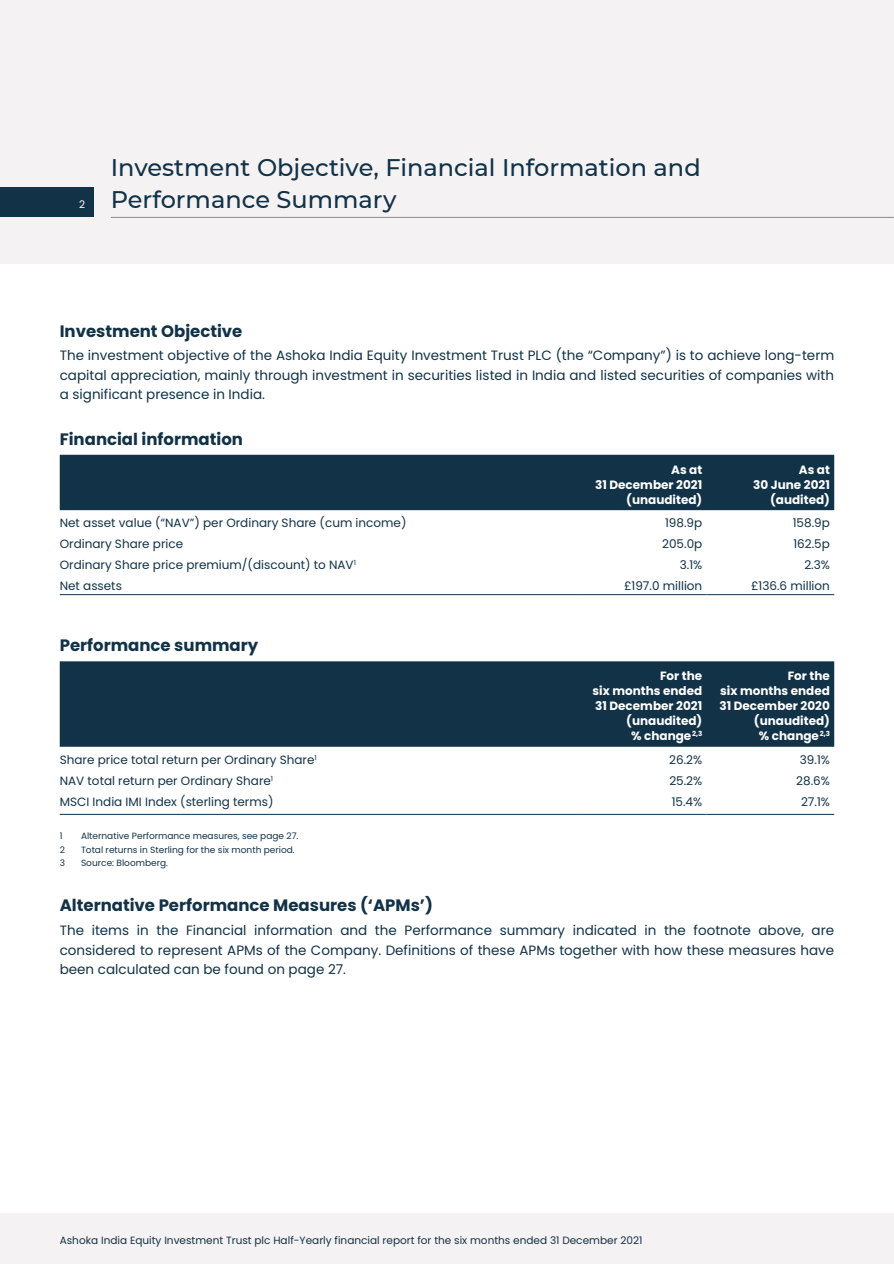
<style>
.page{position:relative;width:894px;height:1264px;background:#fff}
.page>*{position:absolute;margin:0;border:0;box-sizing:border-box;transform-origin:0 0}
.t1{font:500 24px/31.5px "Montserrat";color:#113247}
.t2{font:700 16.5px "Poppins";color:#113247}
.t3{font:13.5px/19.5px "Poppins";color:#113247;text-align:justify}
.t4{font:12px "Poppins";color:#113247}
.t5{font:700 12px/15px "Poppins";color:#fff;text-align:right}
.t6{font:10.5px "Poppins";color:#113247}
.t7{font:10.5px "Poppins";color:#fff}
.t8{font:9px "Poppins";color:#113247}
</style>
<div class="page">
<div style="left:0;top:0;width:893px;height:264px;background:#f5f2f3"></div>
<hr style="left:893px;top:0;width:1px;height:264px;background:#f5f2f3">
<div style="left:0;top:1212px;width:893px;height:51px;background:#f5f2f3"></div>
<hr style="left:893px;top:1212px;width:1px;height:51px;background:#f5f2f3">
<hr style="left:111px;top:217px;width:782px;height:1px;background:#8b8c8e">
<div style="left:0;top:187px;width:94px;height:30px;background:#113247"></div>
<div style="left:60px;top:454px;width:774px;height:56px;background:#113247"></div>
<hr style="left:60px;top:594px;width:518px;height:1px;background:#113247">
<hr style="left:578px;top:594px;width:128px;height:1px;background:#113247">
<hr style="left:706px;top:594px;width:128px;height:1px;background:#113247">
<div style="left:60px;top:661px;width:774px;height:85px;background:#113247"></div>
<hr style="left:60px;top:813px;width:518px;height:1px;background:#113247">
<hr style="left:578px;top:813px;width:128px;height:1px;background:#113247">
<hr style="left:706px;top:813px;width:128px;height:1px;background:#113247">
<p class="t7" style="left:79px;top:198px;width:8px">2</p>
<h1 class="t1" style="left:111px;top:151px;width:591px">Investment Objective, Financial Information and<br>Performance Summary</h1>
<p class="t2" style="left:60px;top:321px;width:184px">Investment Objective</p>
<p class="t3" style="left:60px;top:346px;width:775px">The investment objective of the Ashoka India Equity Investment Trust PLC (the “Company”) is to achieve long-term capital appreciation, mainly through investment in securities listed in India and listed securities of companies with a significant presence in India.</p>
<p class="t2" style="left:60px;top:429px;width:185px">Financial information</p>
<p class="t5" style="left:595px;top:462px;width:109px">As at<br>31 December 2021 (unaudited)</p>
<p class="t5" style="left:753px;top:462px;width:78px">As at<br>30 June 2021 (audited)</p>
<p class="t4" style="left:60px;top:515px;width:348px">Net asset value (“NAV”) per Ordinary Share (cum income)</p>
<p class="t4" style="left:665px;top:515px;width:39px">198.9p</p>
<p class="t4" style="left:792px;top:515px;width:39px">158.9p</p>
<p class="t4" style="left:60px;top:537px;width:125px">Ordinary Share price</p>
<p class="t4" style="left:662px;top:537px;width:42px">205.0p</p>
<p class="t4" style="left:793px;top:537px;width:38px">162.5p</p>
<p class="t4" style="left:60px;top:558px;width:297px">Ordinary Share price premium/(discount) to NAV<sup>1</sup></p>
<p class="t4" style="left:679px;top:558px;width:24px">3.1%</p>
<p class="t4" style="left:804px;top:558px;width:27px">2.3%</p>
<p class="t4" style="left:60px;top:579px;width:64px">Net assets</p>
<p class="t4" style="left:624px;top:579px;width:80px">£197.0 million</p>
<p class="t4" style="left:750px;top:579px;width:80px">£136.6 million</p>
<p class="t2" style="left:60px;top:635px;width:200px">Performance summary</p>
<p class="t5" style="left:592px;top:668px;width:111px">For the<br>six months ended<br>31 December 2021 (unaudited)<br>% change<sup>2,3</sup></p>
<p class="t5" style="left:719px;top:668px;width:112px">For the<br>six months ended<br>31 December 2020 (unaudited)<br>% change<sup>2,3</sup></p>
<p class="t4" style="left:60px;top:752px;width:258px">Share price total return per Ordinary Share<sup>1</sup></p>
<p class="t4" style="left:669px;top:752px;width:35px">26.2%</p>
<p class="t4" style="left:799px;top:752px;width:32px">39.1%</p>
<p class="t4" style="left:60px;top:773px;width:215px">NAV total return per Ordinary Share<sup>1</sup></p>
<p class="t4" style="left:669px;top:773px;width:34px">25.2%</p>
<p class="t4" style="left:796px;top:773px;width:35px">28.6%</p>
<p class="t4" style="left:60px;top:794px;width:215px">MSCI India IMI Index (sterling terms)</p>
<p class="t4" style="left:671px;top:794px;width:32px">15.4%</p>
<p class="t4" style="left:800px;top:794px;width:30px">27.1%</p>
<p class="t8" style="left:60px;top:830px;width:4px">1</p>
<p class="t8" style="left:81px;top:830px;width:219px">Alternative Performance measures, see page 27.</p>
<p class="t8" style="left:60px;top:844px;width:7px">2</p>
<p class="t8" style="left:81px;top:844px;width:215px">Total returns in Sterling for the six month period.</p>
<p class="t8" style="left:60px;top:857px;width:7px">3</p>
<p class="t8" style="left:81px;top:857px;width:89px">Source: Bloomberg.</p>
<p class="t2" style="left:60px;top:895px;width:374px">Alternative Performance Measures (‘APMs’)</p>
<p class="t3" style="left:60px;top:920px;width:775px">The items in the Financial information and the Performance summary indicated in the footnote above, are considered to represent APMs of the Company. Definitions of these APMs together with how these measures have been calculated can be found on page 27.</p>
<p class="t6" style="left:60px;top:1233px;width:584px">Ashoka India Equity Investment Trust plc Half-Yearly financial report for the six months ended 31 December 2021</p>
</div>
